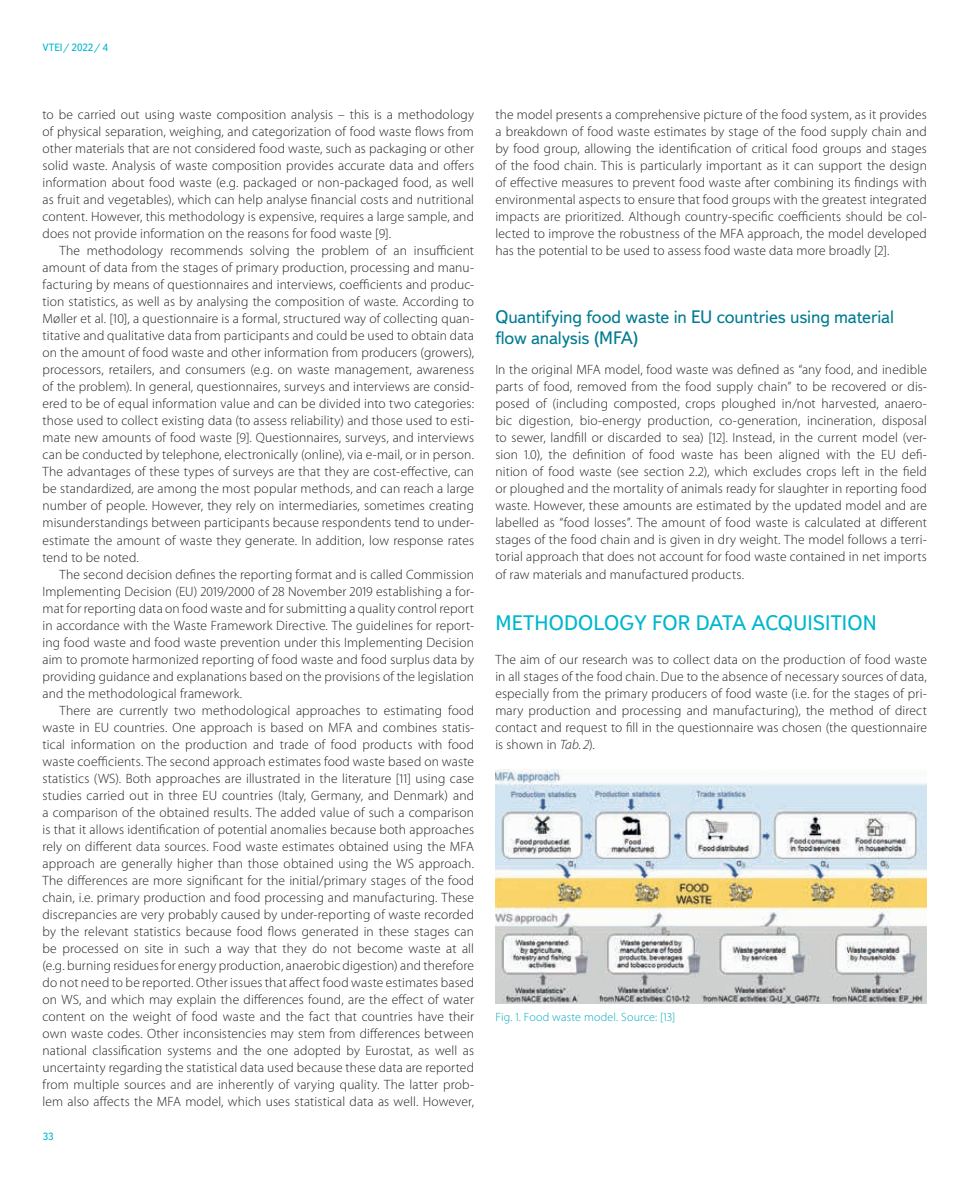
<style>
.page{position:relative;width:978px;height:1191px;background:#fff}
.page>*{position:absolute;margin:0;border:0;box-sizing:border-box;transform-origin:0 0}
.t1{font:21px "Textbook New";letter-spacing:.005em;color:#00b7ce}
.t2{font:18px/21px "Textbook New";letter-spacing:-.01em;color:#007b91}
.t3{font:300 13.5px/17px "Myriad Pro";letter-spacing:.01em;color:#231f20;text-align:justify}
.t4{font:300 12px "Myriad Pro";letter-spacing:.015em;color:#00aabc}
.t5{font:10.5px "Textbook New";color:#00b7ce}
.s1{font-style:italic}
</style>
<div class="page">
<img style="left:495px;top:769px;width:432px;height:234px">
<p class="t5" style="left:43px;top:41px;width:67px">VTEI/ 2022/ 4</p>
<p class="t3" style="left:43px;top:106px;width:433px">to be carried out using waste composition analysis – this is a methodology of physical separation, weighing, and categorization of food waste flows from other materials that are not considered food waste, such as packaging or other solid waste. Analysis of waste composition provides accurate data and offers information about food waste (e.g. packaged or non-packaged food, as well as fruit and vegetables), which can help analyse financial costs and nutritional content. However, this methodology is expensive, requires a large sample, and does not provide information on the reasons for food waste [9].</p>
<p class="t3" style="left:43px;top:242px;width:433px;text-indent:17px">The methodology recommends solving the problem of an insufficient amount of data from the stages of primary production, processing and manu&shy;facturing by means of questionnaires and interviews, coefficients and produc&shy;tion statistics, as well as by analysing the composition of waste. According to Møller et al. [10], a questionnaire is a formal, structured way of collecting quan&shy;titative and qualitative data from participants and could be used to obtain data on the amount of food waste and other information from producers (growers), processors, retailers, and consumers (e.g. on waste management, awareness of the problem). In general, questionnaires, surveys and interviews are consid&shy;ered to be of equal information value and can be divided into two categories: those used to collect existing data (to assess reliability) and those used to esti&shy;mate new amounts of food waste [9]. Questionnaires, surveys, and interviews can be conducted by telephone, electronically (online), via e-mail, or in person.<br>The advantages of these types of surveys are that they are cost-effective, can be standardized, are among the most popular methods, and can reach a large number of people. However, they rely on intermediaries, sometimes creating misunderstandings between participants because respondents tend to under&shy;estimate the amount of waste they generate. In addition, low response rates tend to be noted.</p>
<p class="t3" style="left:43px;top:565px;width:433px;text-indent:17px">The second decision defines the reporting format and is called Commission Implementing Decision (EU) 2019/2000 of 28 November 2019 establishing a for&shy;mat for reporting data on food waste and for submitting a quality control report in accordance with the Waste Framework Directive. The guidelines for report&shy;ing food waste and food waste prevention under this Implementing Decision aim to promote harmonized reporting of food waste and food surplus data by providing guidance and explanations based on the provisions of the legislation and the methodological framework.</p>
<p class="t3" style="left:43px;top:701px;width:433px;text-indent:17px">There are currently two methodological approaches to estimating food waste in EU countries. One approach is based on MFA and combines statis&shy;tical information on the production and trade of food products with food waste coefficients. The second approach estimates food waste based on waste statistics (WS). Both approaches are illustrated in the literature [11] using case studies carried out in three EU countries (Italy, Germany, and Denmark) and a comparison of the obtained results. The added value of such a comparison is that it allows identification of potential anomalies because both approaches rely on different data sources. Food waste estimates obtained using the MFA approach are generally higher than those obtained using the WS approach.<br>The differences are more significant for the initial/primary stages of the food chain, i.e. primary production and food processing and manufacturing. These discrepancies are very probably caused by under-reporting of waste recorded by the relevant statistics because food flows generated in these stages can be processed on site in such a way that they do not become waste at all (e.g. burning residues for energy production, anaerobic digestion) and therefore do not need to be reported. Other issues that affect food waste estimates based on WS, and which may explain the differences found, are the effect of water content on the weight of food waste and the fact that countries have their own waste codes. Other inconsistencies may stem from differences between national classification systems and the one adopted by Eurostat, as well as uncertainty regarding the statistical data used because these data are reported from multiple sources and are inherently of varying quality. The latter prob&shy;lem also affects the MFA model, which uses statistical data as well. However,</p>
<p class="t5" style="left:43px;top:1130px;width:12px">33</p>
<p class="t3" style="left:495px;top:106px;width:433px">the model presents a comprehensive picture of the food system, as it provides a breakdown of food waste estimates by stage of the food supply chain and by food group, allowing the identification of critical food groups and stages of the food chain. This is particularly important as it can support the design of effective measures to prevent food waste after combining its findings with environmental aspects to ensure that food groups with the greatest integrated impacts are prioritized. Although country-specific coefficients should be col&shy;lected to improve the robustness of the MFA approach, the model developed has the potential to be used to assess food waste data more broadly [2].</p>
<h2 class="t2" style="left:495px;top:306px;width:400px">Quantifying food waste in EU countries using material flow analysis (MFA)</h2>
<p class="t3" style="left:495px;top:361px;width:433px">In the original MFA model, food waste was defined as “any food, and inedible parts of food, removed from the food supply chain” to be recovered or dis&shy;posed of (including composted, crops ploughed in/not harvested, anaero&shy;bic digestion, bio-energy production, co-generation, incineration, disposal to sewer, landfill or discarded to sea) [12]. Instead, in the current model (ver&shy;sion 1.0), the definition of food waste has been aligned with the EU defi&shy;nition of food waste (see section 2.2), which excludes crops left in the field or ploughed and the mortality of animals ready for slaughter in reporting food waste. However, these amounts are estimated by the updated model and are labelled as “food losses”. The amount of food waste is calculated at different stages of the food chain and is given in dry weight. The model follows a terri&shy;torial approach that does not account for food waste contained in net imports of raw materials and manufactured products.</p>
<h1 class="t1" style="left:495px;top:609px;width:383px">METHODOLOGY FOR DATA ACQUISITION</h1>
<p class="t3" style="left:495px;top:650px;width:433px">The aim of our research was to collect data on the production of food waste in all stages of the food chain. Due to the absence of necessary sources of data, especially from the primary producers of food waste (i.e. for the stages of pri&shy;mary production and processing and manufacturing), the method of direct contact and request to fill in the questionnaire was chosen (the questionnaire is shown in <span class="s1">Tab. 2</span>).</p>
<p class="t4" style="left:495px;top:1009px;width:181px">Fig. 1. Food waste model. Source: [13]</p>
</div>
